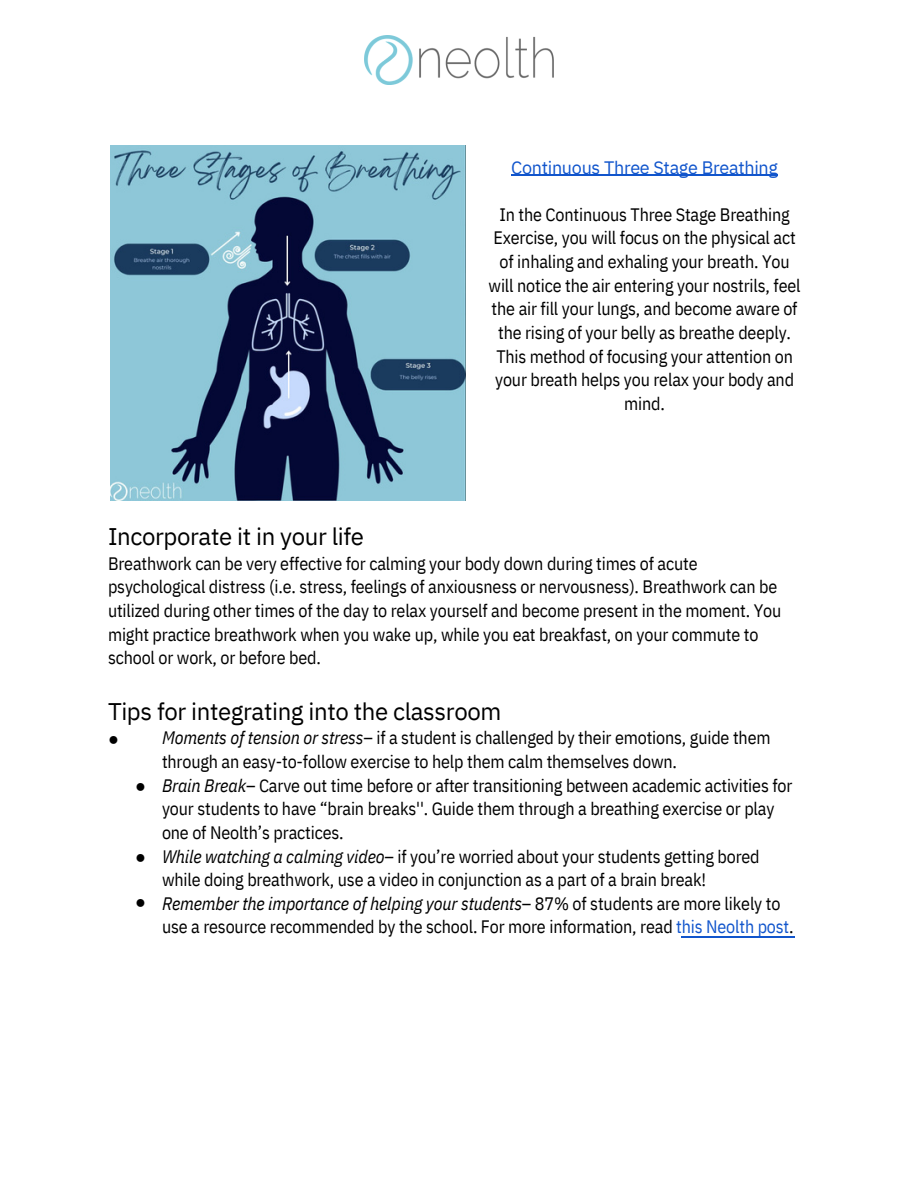
<style>
.page{position:relative;width:918px;height:1188px;background:#fff}
.page>*{position:absolute;margin:0;border:0;box-sizing:border-box;transform-origin:0 0}
.t1{font:24px "IBM Plex Sans";letter-spacing:-.015em;color:#000}
.t2{font:18px/23.7px "IBM Plex Sans Cond";letter-spacing:-.01em;color:#000}
.t3{font:18px "IBM Plex Sans";letter-spacing:-.015em;color:#15c}
.t4{font:italic 18px "Arimo";color:#000}
.t5{font:18px "Arimo";color:#000}
.s1{font-style:italic}
.s2{color:#15c}
</style>
<div class="page">
<hr style="left:512px;top:174px;width:266px;height:2px;background:#15c">
<hr style="left:681px;top:936px;width:114px;height:1px;background:#15c">
<img style="left:110px;top:145px;width:356px;height:356px">
<img style="left:365px;top:35px;width:189px;height:50px">
<p class="t3" style="left:511px;top:155px;width:268px">Continuous Three Stage Breathing</p>
<h1 class="t1" style="left:108px;top:521px;width:258px">Incorporate it in your life</h1>
<p class="t2" style="left:489px;top:202px;width:313px;text-align:center">In the Continuous Three Stage Breathing Exercise, you will focus on the physical act of inhaling and exhaling your breath. You will notice the air entering your nostrils, feel the air fill your lungs, and become aware of the rising of your belly as breathe deeply.<br>This method of focusing your attention on your breath helps you relax your body and mind.</p>
<p class="t2" style="left:108px;top:551px;width:675px">Breathwork can be very effective for calming your body down during times of acute psychological distress (i.e. stress, feelings of anxiousness or nervousness). Breathwork can be utilized during other times of the day to relax yourself and become present in the moment. You might practice breathwork when you wake up, while you eat breakfast, on your commute to school or work, or before bed.</p>
<h1 class="t1" style="left:108px;top:695px;width:395px">Tips for integrating into the classroom</h1>
<p class="t5" style="left:108px;top:728px;width:12px">●</p>
<p class="t4" style="left:135px;top:775px;width:12px">●</p>
<p class="t2" style="left:162px;top:726px;width:633px"><span class="s1">Moments of tension or stress</span>– if a student is challenged by their emotions, guide them through an easy-to-follow exercise to help them calm themselves down.<br><span class="s1">Brain Break</span>– Carve out time before or after transitioning between academic activities for your students to have “brain breaks''. Guide them through a breathing exercise or play one of Neolth’s practices.<br><span class="s1">While watching a calming video</span>– if you’re worried about your students getting bored while doing breathwork, use a video in conjunction as a part of a brain break!<br><span class="s1">Remember the importance of helping your students</span>– 87% of students are more likely to use a resource recommended by the school. For more information, read <span class="s2">this Neolth post</span>.</p>
<p class="t4" style="left:135px;top:847px;width:12px">●</p>
<p class="t4" style="left:135px;top:892px;width:12px">●</p>
</div>
